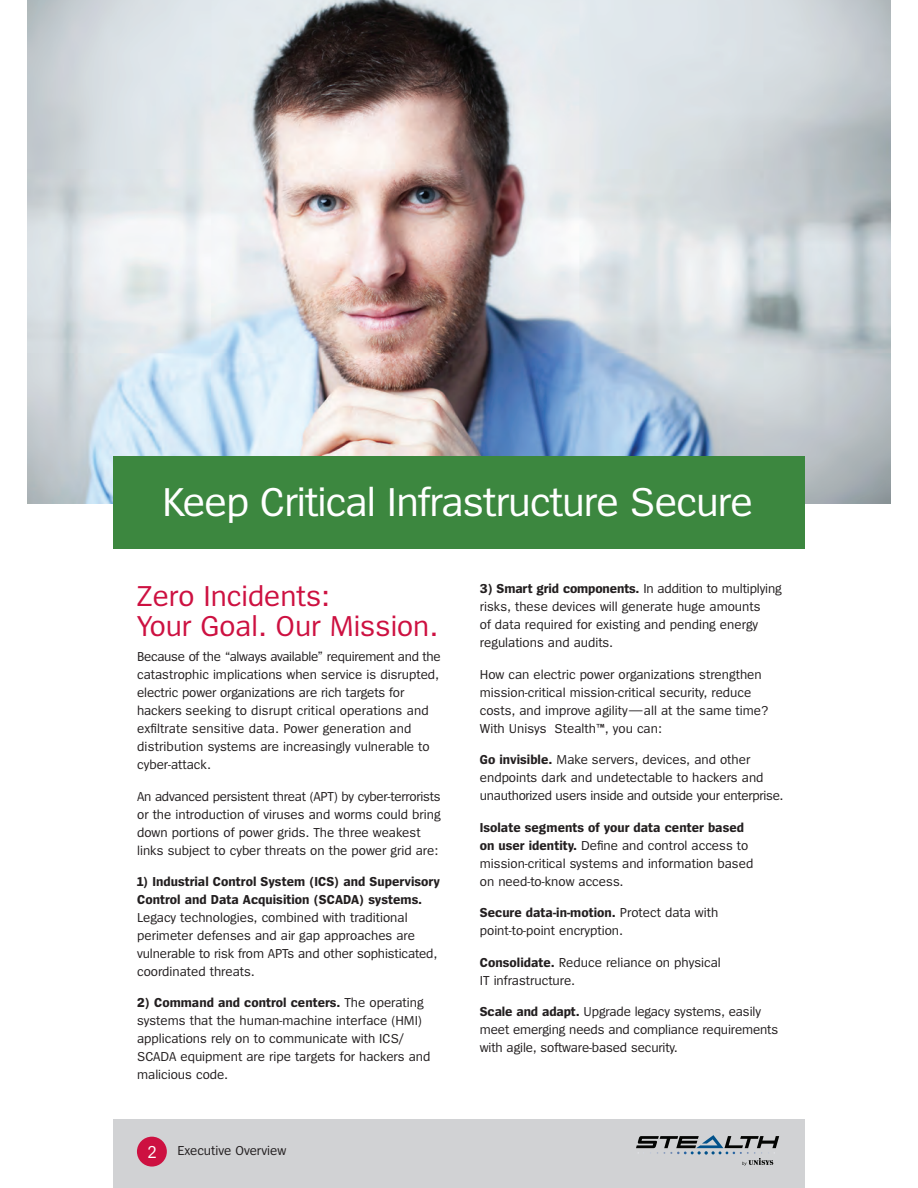
<style>
.page{position:relative;width:918px;height:1188px;background:#fff}
.page>*{position:absolute;margin:0;border:0;box-sizing:border-box;transform-origin:0 0}
.t1{font:42px "Spiegel";letter-spacing:-.02em;color:#fff}
.t2{font:30px/30px "Spiegel";color:#cd1141}
.t3{font:13.5px/18px "Spiegel";color:#231f20}
.t4{font:700 13.5px/18px "Spiegel";color:#231f20}
.s1{font-weight:700}
.s2{font-family:"Spiegel Cd";font-size:18px;color:#fff}
</style>
<div class="page">
<img style="left:27px;top:0;width:864px;height:503px">
<div style="left:113px;top:456px;width:692px;height:93px;background:#3c873f"></div>
<div style="left:113px;top:1119px;width:692px;height:69px;background:#d1d2d4"></div>
<svg style="left:636px;top:1135px;width:143px;height:31px"></svg>
<div style="left:137px;top:1137px;width:30px;height:30px;background:#cd1141;border-radius:50%"></div>
<h1 class="t1" style="left:162px;top:481px;width:592px">Keep Critical Infrastructure Secure</h1>
<h2 class="t2" style="left:137px;top:582px;width:303px">Zero Incidents:<br>Your Goal. Our Mission.</h2>
<p class="t3" style="left:137px;top:648px;width:305px">Because of the “always available” requirement and the catastrophic implications when service is disrupted, electric power organizations are rich targets for hackers seeking to disrupt critical operations and exfiltrate sensitive data. Power generation and distribution systems are increasingly vulnerable to cyber-attack.</p>
<p class="t3" style="left:137px;top:787px;width:305px">An advanced persistent threat (APT) by cyber-terrorists or the introduction of viruses and worms could bring down portions of power grids. The three weakest links subject to cyber threats on the power grid are:</p>
<p class="t4" style="left:137px;top:873px;width:304px">1) Industrial Control System (ICS) and Supervisory<br>Control and Data Acquisition (SCADA) systems.</p>
<p class="t3" style="left:137px;top:909px;width:302px">Legacy technologies, combined with traditional perimeter defenses and air gap approaches are vulnerable to risk from APTs and other sophisticated, coordinated threats.</p>
<p class="t3" style="left:137px;top:994px;width:295px"><span class="s1">2) Command and control centers.</span> The operating systems that the human-machine interface (HMI) applications rely on to communicate with ICS/ SCADA equipment are ripe targets for hackers and malicious code.</p>
<p class="t3" style="left:148px;top:1142px;width:140px"><span class="s2">2</span> Executive Overview</p>
<p class="t3" style="left:480px;top:580px;width:303px"><span class="s1">3) Smart grid components.</span> In addition to multiplying risks, these devices will generate huge amounts<br>of data required for existing and pending energy regulations and audits.</p>
<p class="t3" style="left:480px;top:666px;width:290px">How can electric power organizations strengthen mission-critical mission-critical security, reduce costs, and improve agility—all at the same time?<br>With Unisys Stealth™, you can:</p>
<p class="t3" style="left:480px;top:751px;width:305px"><span class="s1">Go invisible.</span> Make servers, devices, and other endpoints dark and undetectable to hackers and unauthorized users inside and outside your enterprise.</p>
<p class="t3" style="left:480px;top:819px;width:275px"><span class="s1">Isolate segments of your data center based on user identity.</span> Define and control access to mission-critical systems and information based on need-to-know access.</p>
<p class="t3" style="left:480px;top:904px;width:240px"><span class="s1">Secure data-in-motion.</span> Protect data with point-to-point encryption.</p>
<p class="t3" style="left:480px;top:954px;width:243px"><span class="s1">Consolidate.</span> Reduce reliance on physical<br>IT infrastructure.</p>
<p class="t3" style="left:480px;top:1003px;width:300px"><span class="s1">Scale and adapt.</span> Upgrade legacy systems, easily meet emerging needs and compliance requirements with agile, software-based security.</p>
</div>
